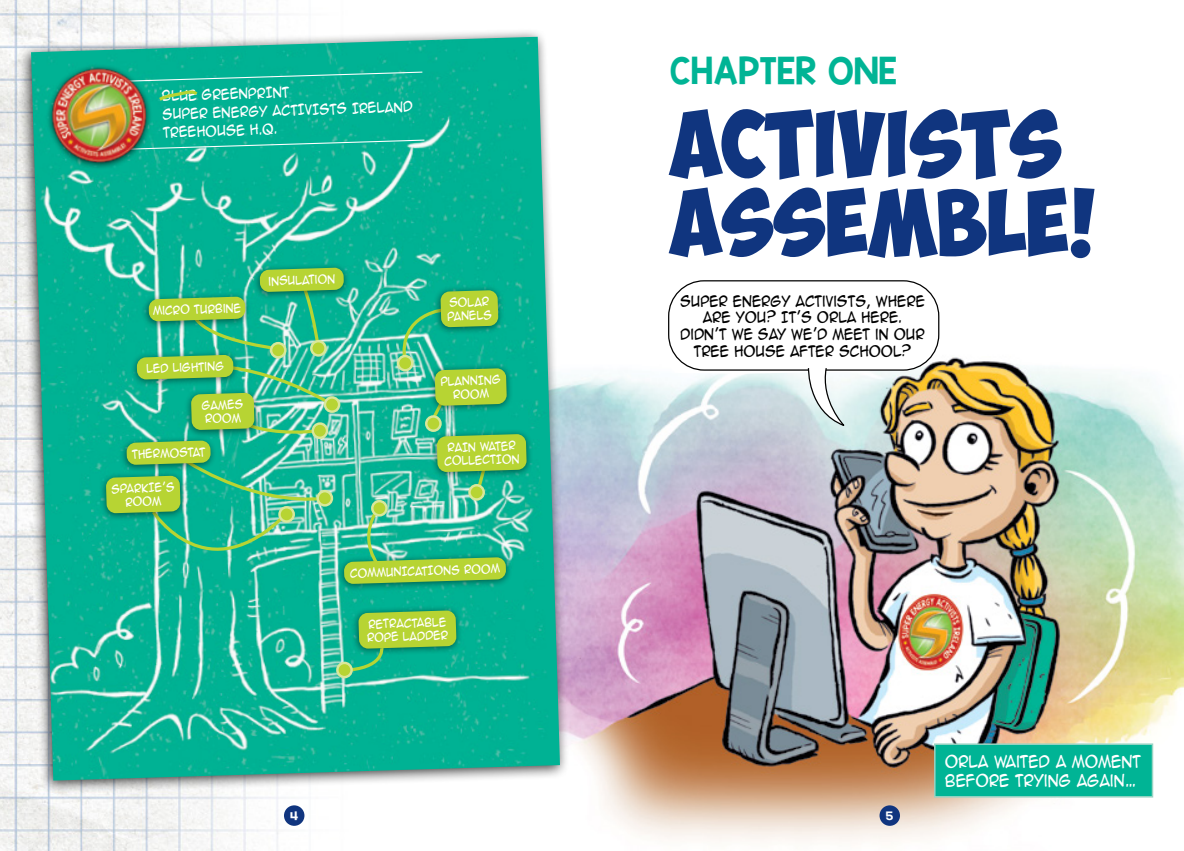
<style>
.page{position:relative;width:1184px;height:851px;background:#fff}
.page>*{position:absolute;margin:0;border:0;box-sizing:border-box;transform-origin:0 0}
.t1{font:66.25px/78.2px "Obelix Pro";color:#10357f}
.t2{font:31.25px "KG Blank Space Solid";color:#00b495}
.t3{font:15.5px/18.6px "Anime Ace 2.0 BB";color:#fff;scale:.88 1}
.t4{font:13.88px/16.6px "Anime Ace 2.0 BB";color:#000;text-align:center;scale:.88 1}
.t5{font:13.25px/18.1px "Anime Ace 2.0 BB";color:#fff;scale:.88 1}
.t6{font:11.12px/13.4px "Anime Ace 2.0 BB";color:#fff;text-align:center;scale:.88 1}
.t7{font:9.88px "KG Blank Space Solid";color:#fff;scale:1.19 1}
</style>
<div class="page">
<img style="left:0;top:0;width:305px;height:850px">
<img style="left:569px;top:280px;width:614px;height:561px">
<div style="left:934px;top:743px;width:219px;height:54px;background:#00b495;border:2px solid #98d4c4"></div>
<div style="left:668px;top:281px;width:270px;height:89px;background:#fff;border-radius:35px"></div>
<div style="left:668px;top:280px;width:271px;height:90px;border:1px solid #000;border-radius:35px"></div>
<svg style="left:669px;top:322px;width:215px;height:105px"></svg>
<div style="left:284px;top:805px;width:20px;height:20px;background:#10357f;border-radius:50%"></div>
<div style="left:879px;top:805px;width:21px;height:20px;background:#10357f;border-radius:50%"></div>
<div style="left:17px;top:27px;width:552px;height:768px;background:#000;opacity:.75"></div>
<img style="left:31px;top:37px;width:529px;height:743px">
<div style="left:99px;top:470px;width:87px;height:51px;background:#000;opacity:.5"></div>
<div style="left:253px;top:262px;width:97px;height:38px;background:#000;opacity:.5"></div>
<div style="left:351px;top:605px;width:112px;height:51px;background:#000;opacity:.5"></div>
<svg style="left:339px;top:610px;width:117px;height:63px;background:#5ebf62"></svg>
<svg style="left:337px;top:662px;width:15px;height:15px"></svg>
<div style="left:336px;top:661px;width:17px;height:17px;border:2px solid #d9e79b;border-radius:50%"></div>
<div style="left:430px;top:429px;width:102px;height:51px;background:#000;opacity:.5"></div>
<svg style="left:106px;top:267px;width:420px;height:327px;background:#45bd89"></svg>
<svg style="left:372px;top:501px;width:14px;height:14px"></svg>
<div style="left:371px;top:499px;width:17px;height:17px;border:2px solid #d9e79b;border-radius:50%"></div>
<svg style="left:153px;top:139px;width:272px;height:12px;background:#21baa0"></svg>
<svg style="left:153px;top:71px;width:270px;height:33px;background:#0eb495"></svg>
<div style="left:45px;top:64px;width:108px;height:106px;background:#000;opacity:.75"></div>
<img style="left:50px;top:63px;width:99px;height:105px">
<p class="t5" style="left:161px;top:87px;width:286px;rotate:-2deg">BLUE GREENPRINT<br>SUPER ENERGY ACTIVISTS IRELAND<br>TREEHOUSE H.Q.</p>
<p class="t6" style="left:153px;top:303px;width:102px;rotate:-2deg">MICRO TURBINE</p>
<p class="t6" style="left:146px;top:361px;width:90px;rotate:-2deg">LED LIGHTING</p>
<p class="t6" style="left:201px;top:398px;width:49px;text-align:left;rotate:-2deg">GAMES<br>ROOM</p>
<p class="t6" style="left:132px;top:447px;width:85px;rotate:-2deg">THERMOSTAT</p>
<p class="t6" style="left:111px;top:482px;width:73px;rotate:-2deg">SPARKIE’S<br>ROOM</p>
<p class="t6" style="left:268px;top:274px;width:77px;rotate:-2deg">INSULATION</p>
<p class="t6" style="left:446px;top:296px;width:52px;text-align:left;rotate:-2deg">SOLAR<br>PANELS</p>
<p class="t6" style="left:440px;top:374px;width:70px;rotate:-2deg">PLANNING<br>ROOM</p>
<p class="t6" style="left:443px;top:440px;width:87px;rotate:-2deg">RAIN WATER<br>COLLECTION</p>
<p class="t6" style="left:350px;top:566px;width:172px;rotate:-2deg">COMMUNICATIONS ROOM</p>
<p class="t6" style="left:366px;top:617px;width:94px;text-align:left;rotate:-2deg">RETRACTABLE<br>ROPE LADDER</p>
<h2 class="t2" style="left:670px;top:50px;width:229px">CHAPTER ONE</h2>
<h1 class="t1" style="left:670px;top:116px;width:425px">ACTIVISTS<br>ASSEMBLE!</h1>
<p class="t4" style="left:680px;top:292px;width:280px">SUPER ENERGY ACTIVISTS, WHERE<br>ARE YOU? IT’S ORLA HERE.<br>DIDN’T WE SAY WE’D MEET IN OUR<br>TREE HOUSE AFTER SCHOOL?</p>
<h3 class="t3" style="left:944px;top:751px;width:225px">ORLA WAITED A MOMENT<br>BEFORE TRYING AGAIN…</h3>
<p class="t7" style="left:290px;top:808px;width:8px">4</p>
<p class="t7" style="left:886px;top:808px;width:8px">5</p>
</div>
